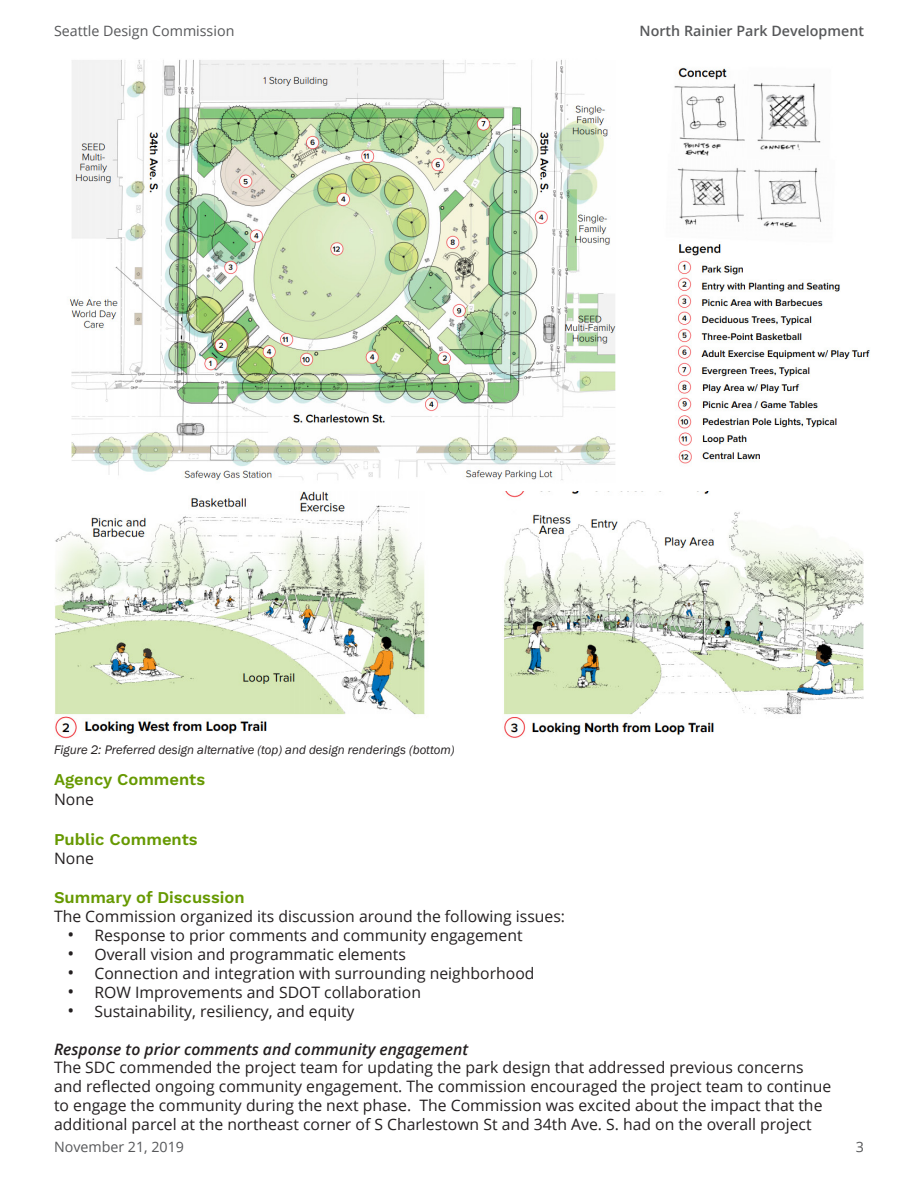
<style>
.page{position:relative;width:918px;height:1188px;background:#fff}
.page>*{position:absolute;margin:0;border:0;box-sizing:border-box;transform-origin:0 0}
.t1{font:600 16.5px "Work Sans";color:#690}
.Body{font:15.75px/18.9px "Open Sans";color:#231f20}
.t2{font:italic 600 15.75px "Open Sans";color:#231f20}
.t3{font:14.25px "Open Sans";color:#57585a}
.t4{font:600 14.25px "Open Sans";color:#57585a}
.Numbers_narrow{font:italic 12.75px "Franklin Gothic";color:#231f20}
.s1{font-size:18px}
</style>
<div class="page">
<img style="left:69px;top:59px;width:801px;height:421px">
<img style="left:55px;top:491px;width:809px;height:248px">
<p class="t3" style="left:54px;top:21px;width:182px">Seattle Design Commission</p>
<p class="t4" style="left:640px;top:21px;width:226px">North Rainier Park Development</p>
<p class="Numbers_narrow" style="left:54px;top:741px;width:402px">Figure 2: Preferred design alternative (top) and design renderings (bottom)</p>
<p class="t1" style="left:54px;top:770px;width:153px">Agency Comments</p>
<p class="Body" style="left:54px;top:790px;width:41px">None</p>
<p class="t1" style="left:54px;top:830px;width:145px">Public Comments</p>
<p class="Body" style="left:54px;top:848px;width:41px">None</p>
<p class="t1" style="left:54px;top:888px;width:192px">Summary of Discussion</p>
<p class="Body" style="left:54px;top:907px;width:513px">The Commission organized its discussion around the following issues:</p>
<p class="Body" style="left:68px;top:926px;width:457px"><span class="s1">•</span> Response to prior comments and community engagement</p>
<p class="Body" style="left:68px;top:945px;width:340px"><span class="s1">•</span> Overall vision and programmatic elements</p>
<p class="Body" style="left:68px;top:963px;width:469px"><span class="s1">•</span> Connection and integration with surrounding neighborhood</p>
<p class="Body" style="left:68px;top:982px;width:355px"><span class="s1">•</span> ROW Improvements and SDOT collaboration</p>
<p class="Body" style="left:68px;top:1001px;width:289px"><span class="s1">•</span> Sustainability, resiliency, and equity</p>
<p class="t2" style="left:54px;top:1038px;width:416px">Response to prior comments and community engagement</p>
<p class="Body" style="left:54px;top:1058px;width:779px">The SDC commended the project team for updating the park design that addressed previous concerns and reflected ongoing community engagement. The commission encouraged the project team to continue to engage the community during the next phase. The Commission was excited about the impact that the additional parcel at the northeast corner of S Charlestown St and 34th Ave. S. had on the overall project</p>
<p class="t3" style="left:54px;top:1137px;width:132px">November 21, 2019</p>
<p class="t3" style="left:856px;top:1137px;width:10px">3</p>
</div>
